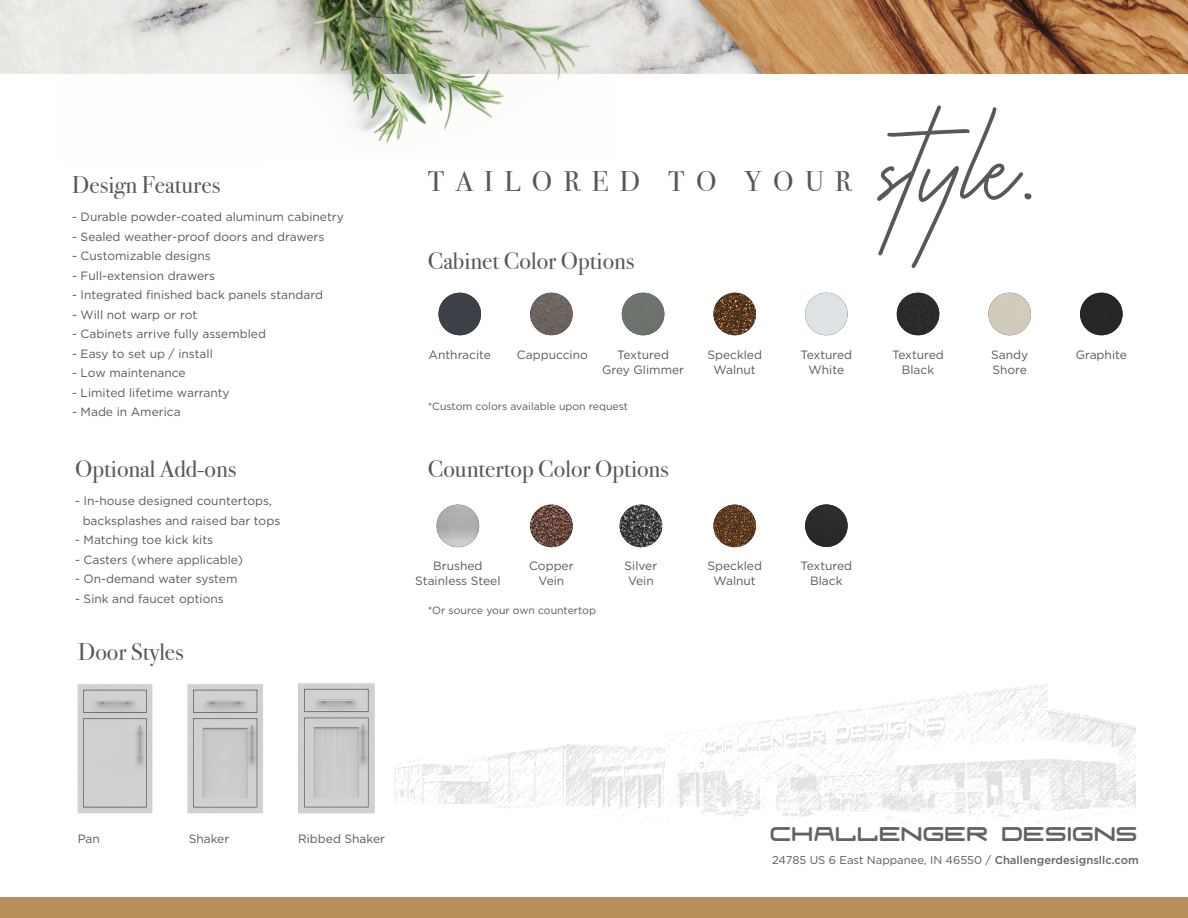
<style>
.page{position:relative;width:1188px;height:918px;background:#fff}
.page>*{position:absolute;margin:0;border:0;box-sizing:border-box;transform-origin:0 0}
.t1{font:180.15px "Batternia";color:#57585a}
.t2{font:47.55px "Fraulein";color:#636366}
.t3{font:28.35px "Bodoni Svty Two ITCTT";letter-spacing:.4em;color:#57585a}
.t4{font:24px "Bodoni Svty Two ITCTT";color:#57585a}
.t5{font:12px/19.5px "Gotham";color:#57585a}
.t6{font:11.25px "Gotham";color:#57585a}
.t7{font:10.5px "Gotham";color:#57585a}
.s1{font-weight:500;color:#636366}
</style>
<div class="page">
<img style="left:77px;top:684px;width:76px;height:130px">
<img style="left:437px;top:505px;width:42px;height:42px;border-radius:21px">
<img style="left:530px;top:505px;width:43px;height:42px;border-radius:21px">
<img style="left:620px;top:505px;width:42px;height:42px;border-radius:21px">
<img style="left:713px;top:505px;width:43px;height:42px;border-radius:21px">
<img style="left:805px;top:504px;width:43px;height:43px;border-radius:21px">
<div style="left:439px;top:293px;width:42px;height:42px;background:#3b4147;border-radius:21px"></div>
<img style="left:530px;top:293px;width:43px;height:42px">
<img style="left:622px;top:293px;width:42px;height:42px;border-radius:21px">
<img style="left:713px;top:293px;width:43px;height:42px;border-radius:21px">
<img style="left:897px;top:293px;width:42px;height:42px;border-radius:21px">
<img style="left:988px;top:293px;width:43px;height:42px;border-radius:21px">
<div style="left:0;top:898px;width:1188px;height:20px;background:#b88e5a"></div>
<div style="left:805px;top:293px;width:43px;height:42px;background:#dde2e4;border-radius:21px"></div>
<img style="left:1080px;top:293px;width:43px;height:42px;border-radius:21px">
<img style="left:0;top:0;width:1188px;height:74px">
<img style="left:60px;top:0;width:557px;height:143px">
<img style="left:187px;top:684px;width:76px;height:130px">
<img style="left:298px;top:683px;width:77px;height:131px">
<img style="left:395px;top:684px;width:740px;height:139px">
<p class="t4" style="left:72px;top:165px;width:150px">Design Features</p>
<p class="t5" style="left:72px;top:207px;width:273px">- Durable powder-coated aluminum cabinetry</p>
<p class="t5" style="left:72px;top:227px;width:254px">- Sealed weather-proof doors and drawers</p>
<p class="t5" style="left:72px;top:246px;width:140px">- Customizable designs</p>
<p class="t5" style="left:72px;top:266px;width:144px">- Full-extension drawers</p>
<p class="t5" style="left:72px;top:285px;width:252px">- Integrated finished back panels standard</p>
<p class="t5" style="left:72px;top:305px;width:127px">- Will not warp or rot</p>
<p class="t5" style="left:72px;top:324px;width:195px">- Cabinets arrive fully assembled</p>
<p class="t5" style="left:72px;top:344px;width:142px">- Easy to set up / install</p>
<p class="t5" style="left:72px;top:363px;width:115px">- Low maintenance</p>
<p class="t5" style="left:72px;top:383px;width:159px">- Limited lifetime warranty</p>
<p class="t5" style="left:72px;top:402px;width:110px">- Made in America</p>
<p class="t4" style="left:75px;top:449px;width:163px">Optional Add-ons</p>
<p class="t5" style="left:83px;top:491px;width:199px;text-indent:-8px">- In-house designed countertops, backsplashes and raised bar tops</p>
<p class="t5" style="left:75px;top:530px;width:140px">- Matching toe kick kits</p>
<p class="t5" style="left:75px;top:549px;width:169px">- Casters (where applicable)</p>
<p class="t5" style="left:75px;top:569px;width:164px">- On-demand water system</p>
<p class="t5" style="left:75px;top:588px;width:150px">- Sink and faucet options</p>
<p class="t4" style="left:78px;top:632px;width:107px">Door Styles</p>
<p class="t3" style="left:428px;top:158px;width:426px">TAILORED TO YOUR</p>
<p class="t4" style="left:428px;top:241px;width:208px">Cabinet Color Options</p>
<p class="t1" style="left:883px;top:71px;width:154px">style.</p>
<p class="t5" style="left:429px;top:345px;width:64px">Anthracite</p>
<p class="t5" style="left:517px;top:345px;width:72px">Cappuccino</p>
<p class="t5" style="left:617px;top:345px;width:53px">Textured</p>
<p class="t5" style="left:602px;top:360px;width:84px">Grey Glimmer</p>
<p class="t7" style="left:428px;top:399px;width:202px">*Custom colors available upon request</p>
<p class="t4" style="left:428px;top:449px;width:243px">Countertop Color Options</p>
<p class="t5" style="left:707px;top:345px;width:56px">Speckled</p>
<p class="t5" style="left:714px;top:360px;width:44px">Walnut</p>
<p class="t5" style="left:800px;top:345px;width:53px">Textured</p>
<p class="t5" style="left:809px;top:360px;width:37px">White</p>
<p class="t5" style="left:892px;top:345px;width:53px">Textured</p>
<p class="t5" style="left:902px;top:360px;width:34px">Black</p>
<p class="t5" style="left:991px;top:345px;width:39px">Sandy</p>
<p class="t5" style="left:992px;top:360px;width:36px">Shore</p>
<p class="t5" style="left:433px;top:556px;width:51px">Brushed</p>
<p class="t5" style="left:415px;top:571px;width:87px">Stainless Steel</p>
<p class="t5" style="left:529px;top:556px;width:46px">Copper</p>
<p class="t5" style="left:539px;top:571px;width:27px">Vein</p>
<p class="t7" style="left:428px;top:604px;width:170px">*Or source your own countertop</p>
<p class="t5" style="left:625px;top:556px;width:34px">Silver</p>
<p class="t5" style="left:628px;top:571px;width:27px">Vein</p>
<p class="t5" style="left:707px;top:556px;width:56px">Speckled</p>
<p class="t5" style="left:714px;top:571px;width:44px">Walnut</p>
<p class="t5" style="left:800px;top:556px;width:53px">Textured</p>
<p class="t5" style="left:810px;top:571px;width:34px">Black</p>
<p class="t5" style="left:1076px;top:345px;width:53px">Graphite</p>
<p class="t5" style="left:78px;top:829px;width:24px">Pan</p>
<p class="t5" style="left:189px;top:829px;width:42px">Shaker</p>
<p class="t5" style="left:298px;top:829px;width:88px">Ribbed Shaker</p>
<p class="t2" style="left:768px;top:797px;width:369px">CHALLENGER DESIGNS</p>
<p class="t6" style="left:772px;top:853px;width:368px">24785 US 6 East Nappanee, IN 46550 / <span class="s1">Challengerdesignsllc.com</span></p>
</div>
